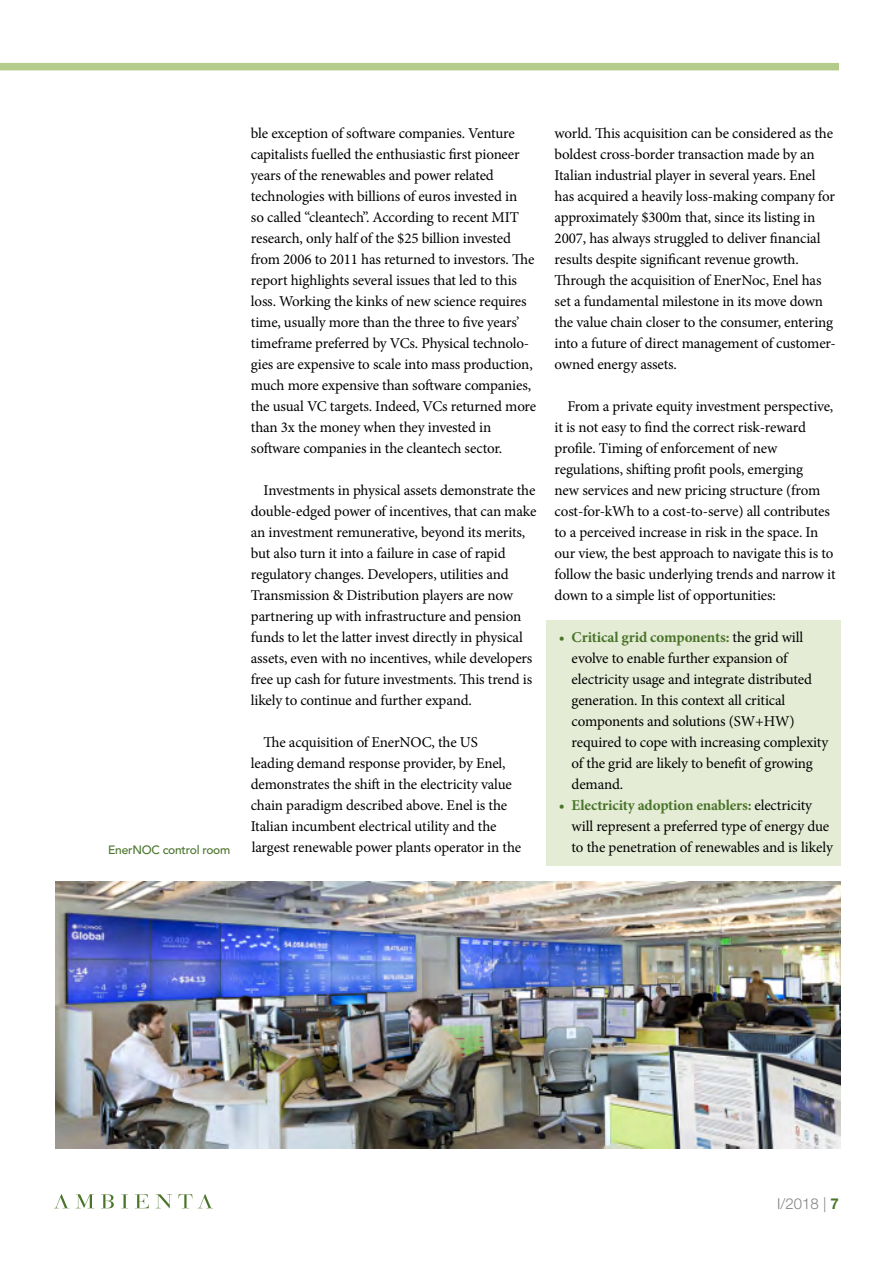
<style>
.page{position:relative;width:893px;height:1263px;background:#fff}
.page>*{position:absolute;margin:0;border:0;box-sizing:border-box;transform-origin:0 0}
.t1{font:15px/21px "Minion Pro";letter-spacing:-.01em;color:#000}
.t2{font:300 15px "Helvetica Neue LT";color:#808285}
.t3{font:500 12px "Avenir LT";letter-spacing:-.02em;color:#49742a}
.s1{font-weight:700;color:#49742a}
.s2{font-style:inherit}
</style>
<div class="page">
<div style="left:546px;top:620px;width:294px;height:245px;background:#e5ecd6"></div>
<img style="left:55px;top:882px;width:785px;height:266px">
<svg style="left:156px;top:1194px;width:16px;height:14px"></svg>
<svg style="left:55px;top:1194px;width:13px;height:14px"></svg>
<svg style="left:76px;top:1194px;width:18px;height:14px"></svg>
<svg style="left:101px;top:1194px;width:13px;height:14px"></svg>
<svg style="left:121px;top:1194px;width:7px;height:14px"></svg>
<svg style="left:135px;top:1194px;width:14px;height:14px"></svg>
<svg style="left:178px;top:1194px;width:14px;height:14px"></svg>
<svg style="left:198px;top:1194px;width:13px;height:14px"></svg>
<div style="left:0;top:63px;width:839px;height:7px;background:#b5cb8b"></div>
<p class="t1" style="left:555px;top:123px;width:283px">world. This acquisition can be considered as the boldest cross-border transaction made by an Italian industrial player in several years. Enel has acquired a heavily loss-making company for approximately $300m that, since its listing in 2007, has always struggled to deliver financial results despite significant revenue growth.<br>Through the acquisition of EnerNoc, Enel has set a fundamental milestone in its move down the value chain closer to the consumer, entering into a future of direct management of customer&shy;owned energy assets.</p>
<p class="t1" style="left:555px;top:396px;width:282px;text-indent:13px">From a private equity investment perspective, it is not easy to find the correct risk-reward profile. Timing of enforcement of new regulations, shifting profit pools, emerging<br>new services and new pricing structure (from cost-for-kWh to a cost-to-serve) all contributes to a perceived increase in risk in the space. In our view, the best approach to navigate this is to follow the basic underlying trends and narrow it down to a simple list of opportunities:</p>
<p class="t1" style="left:572px;top:627px;width:258px;text-indent:-13px"><span class="s1">• Critical grid components:</span> the grid will evolve to enable further expansion of electricity usage and integrate distributed generation. In this context all critical components and solutions (SW+HW) required to cope with increasing complexity of the grid are likely to benefit of growing demand.</p>
<p class="t1" style="left:572px;top:795px;width:259px;text-indent:-13px"><span class="s1">• Electricity adoption enablers:</span> electricity will represent a preferred type of energy due</p>
<p class="t1" style="left:251px;top:123px;width:287px">ble exception of software companies. Venture capitalists fuelled the enthusiastic first pioneer years of the renewables and power related technologies with billions of euros invested in<br>so called “cleantech”. According to recent MIT research, only half of the $25 billion invested from 2006 to 2011 has returned to investors. The report highlights several issues that led to this loss. Working the kinks of new science requires time, usually more than the three to five years’ timeframe preferred by VCs. Physical technolo&shy;gies are expensive to scale into mass production, much more expensive than software companies, the usual VC targets. Indeed, VCs returned more than 3x the money when they invested in software companies in the cleantech sector.</p>
<p class="t1" style="left:251px;top:480px;width:287px;text-indent:13px">Investments in physical assets demonstrate the double-edged power of incentives, that can make an investment remunerative, beyond its merits, but also turn it into a failure in case of rapid regulatory changes. Developers, utilities and Transmission &amp; Distribution players are now partnering up with infrastructure and pension funds to let the latter invest directly in physical assets, even with no incentives, while developers free up cash for future investments. This trend is likely to continue and further expand.</p>
<p class="t1" style="left:251px;top:732px;width:272px;text-indent:13px">The acquisition of EnerNOC, the US leading demand response provider, by Enel, demonstrates the shift in the electricity value chain paradigm described above. Enel is the Italian incumbent electrical utility and the largest renewable power plants operator in the</p>
<p class="t3" style="left:108px;top:843px;width:124px">EnerNOC control room</p>
<p class="t1" style="left:572px;top:837px;width:263px">to the penetration of renewables and is likely</p>
<p class="t2" style="left:777px;top:1194px;width:63px">I/2018 <span class="s2">|</span> <span class="s1">7</span></p>
</div>
